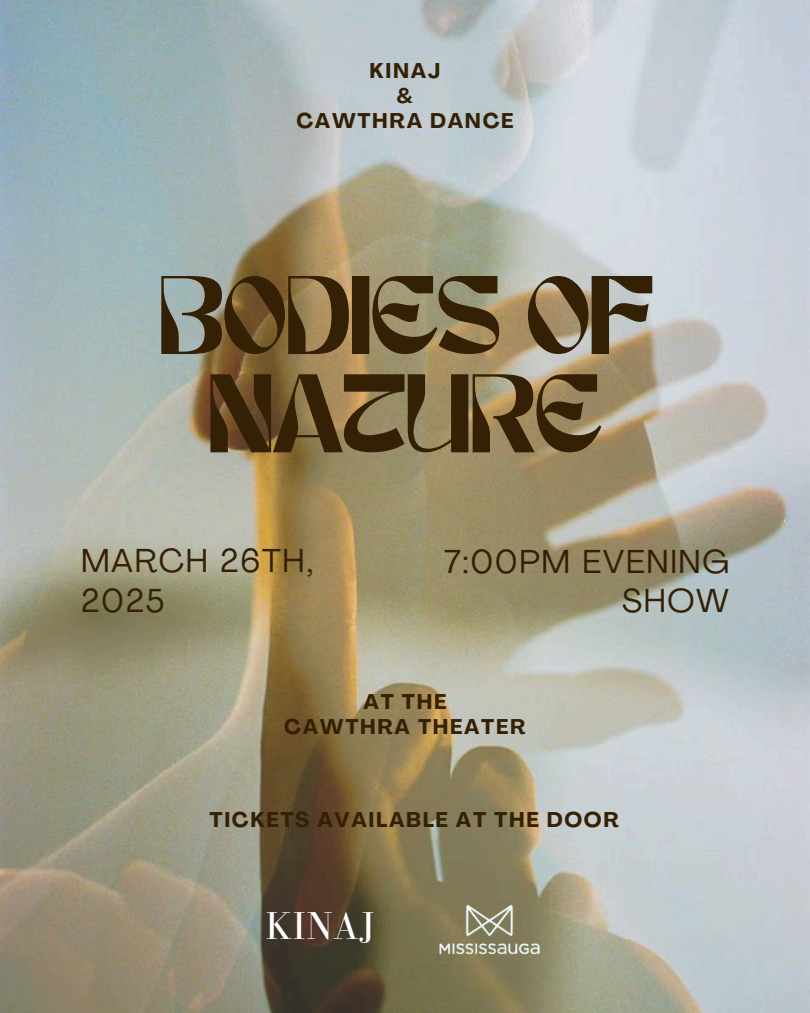
<style>
.page{position:relative;width:810px;height:1013px;background:#fff}
.page>*{position:absolute;margin:0;border:0;box-sizing:border-box;transform-origin:0 0}
.t1{font:104px/98.2px "NOVE Sans Serif";letter-spacing:-.05em;color:#342005;text-align:center}
.t2{font:40px "Bodoni FLF";color:#fff}
.t3{font:32.7px/39.3px "Agrandir";letter-spacing:.05em;color:#342005}
.t4{font:700 21px "Agrandir";letter-spacing:.08em;color:#342005}
</style>
<div class="page">
<img style="left:0;top:0;width:810px;height:1012px">
<img style="left:414px;top:875px;width:151px;height:113px">
<p class="t4" style="left:370px;top:63px;width:72px">KINAJ</p>
<p class="t4" style="left:397px;top:87px;width:18px">&amp;</p>
<p class="t4" style="left:296px;top:112px;width:219px">CAWTHRA DANCE</p>
<p class="t1" style="left:157px;top:279px;width:498px">BODIES OF<br>NATURE</p>
<h1 class="t3" style="left:81px;top:544px;width:234px">MARCH 26TH,<br>2025</h1>
<h3 class="t3" style="left:444px;top:545px;width:286px;line-height:39px;text-align:right">7:00PM EVENING<br>SHOW</h3>
<h3 class="t4" style="left:364px;top:693px;width:84px">AT THE</h3>
<p class="t4" style="left:284px;top:718px;width:243px">CAWTHRA THEATER</p>
<p class="t4" style="left:210px;top:810px;width:411px">TICKETS AVAILABLE AT THE DOOR</p>
<p class="t2" style="left:265px;top:904px;width:110px">KINAJ</p>
</div>
